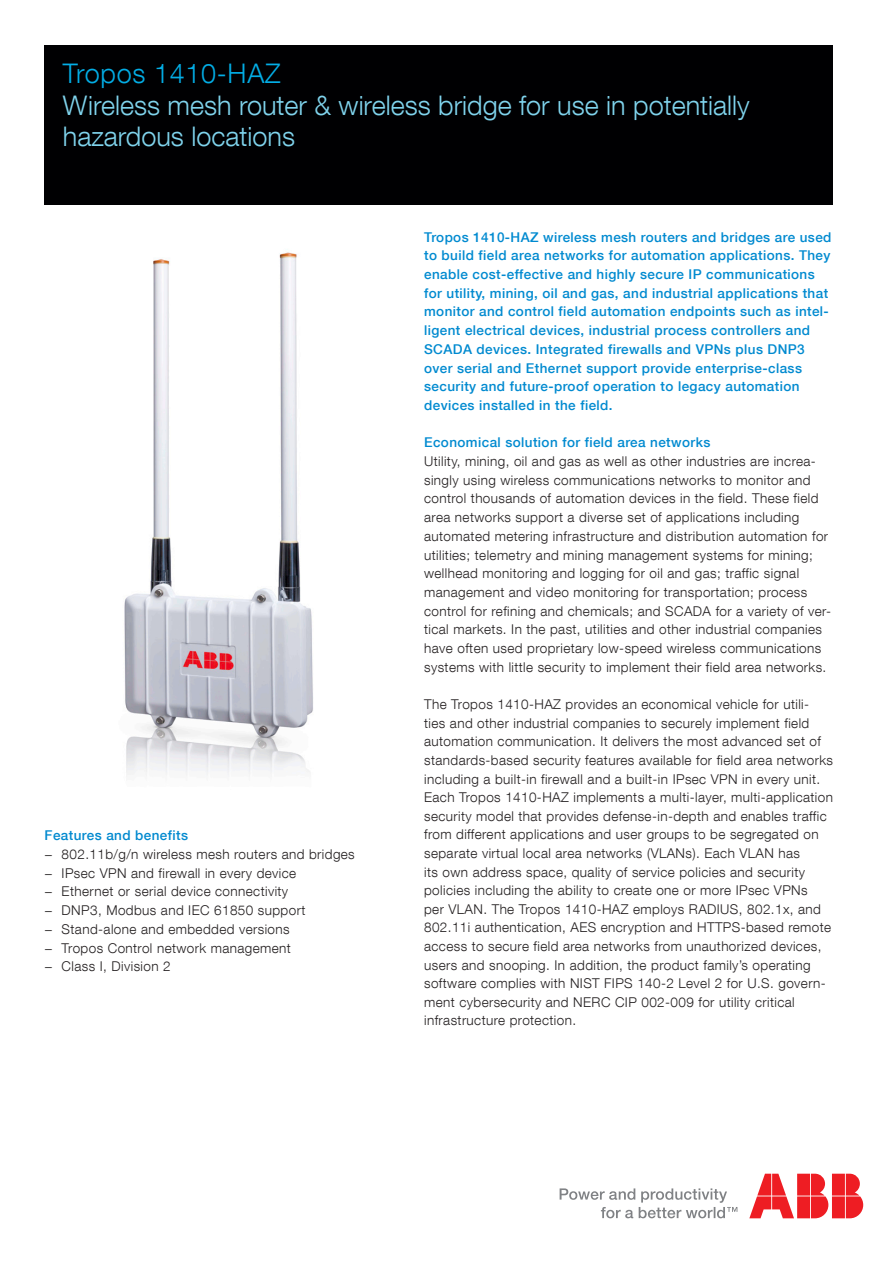
<style>
.page{position:relative;width:893px;height:1263px;background:#fff}
.page>*{position:absolute;margin:0;border:0;box-sizing:border-box;transform-origin:0 0}
.Smaller_cover_title{font:300 27px/31.5px "ABB Neue Helvetica";color:#7fd3ec}
.Smaller_cover_title-2{font:300 27px "ABB Neue Helvetica";letter-spacing:.025em;color:#03ade5}
.Callout_box_-_Text{font:300 13.5px/18.6px "ABB Neue Helvetica";letter-spacing:.03em;color:#231f20}
.t1{font:500 13.5px/18.8px "ABB Neue Helvetica";letter-spacing:.03em;color:#008ad0}
.Body_text_listing{font:300 13.5px "ABB Neue Helvetica";letter-spacing:.03em;color:#231f20}
.t2{font:500 13.5px "ABB Neue Helvetica";letter-spacing:.03em;color:#0089cf}
.s1{font-weight:500;color:#008ad0}
</style>
<div class="page">
<svg style="left:560px;top:1188px;width:177px;height:30px"></svg>
<svg style="left:749px;top:1174px;width:114px;height:44px"></svg>
<div style="left:44px;top:45px;width:789px;height:160px;background:#000002"></div>
<img style="left:124px;top:252px;width:189px;height:524px">
<p class="Smaller_cover_title-2" style="left:63px;top:57px;width:219px">Tropos 1410-HAZ</p>
<p class="Smaller_cover_title" style="left:63px;top:89px;width:688px">Wireless mesh router &amp; wireless bridge for use in potentially hazardous locations</p>
<p class="t2" style="left:45px;top:827px;width:145px">Features and benefits</p>
<p class="Body_text_listing" style="left:45px;top:846px;width:312px">− 802.11b/g/n wireless mesh routers and bridges</p>
<p class="Body_text_listing" style="left:45px;top:865px;width:253px">− IPsec VPN and firewall in every device</p>
<p class="Body_text_listing" style="left:45px;top:883px;width:245px">− Ethernet or serial device connectivity</p>
<p class="Body_text_listing" style="left:45px;top:902px;width:262px">− DNP3, Modbus and IEC 61850 support</p>
<p class="Body_text_listing" style="left:45px;top:921px;width:247px">− Stand-alone and embedded versions</p>
<p class="Body_text_listing" style="left:45px;top:939px;width:248px">− Tropos Control network management</p>
<p class="Body_text_listing" style="left:45px;top:958px;width:128px">− Class I, Division 2</p>
<p class="t1" style="left:424px;top:227px;width:409px">Tropos 1410-HAZ wireless mesh routers and bridges are used to build field area networks for automation applications. They enable cost-effective and highly secure IP communications for utility, mining, oil and gas, and industrial applications that monitor and control field automation endpoints such as intel&shy;ligent electrical devices, industrial process controllers and SCADA devices. Integrated firewalls and VPNs plus DNP3 over serial and Ethernet support provide enterprise-class security and future-proof operation to legacy automation devices installed in the field.</p>
<p class="Callout_box_-_Text" style="left:424px;top:433px;width:408px"><span class="s1">Economical solution for field area networks<br></span>Utility, mining, oil and gas as well as other industries are increa&shy;singly using wireless communications networks to monitor and control thousands of automation devices in the field. These field area networks support a diverse set of applications including automated metering infrastructure and distribution automation for utilities; telemetry and mining management systems for mining; wellhead monitoring and logging for oil and gas; traffic signal management and video monitoring for transportation; process control for refining and chemicals; and SCADA for a variety of ver&shy;tical markets. In the past, utilities and other industrial companies have often used proprietary low-speed wireless communications systems with little security to implement their field area networks.</p>
<p class="Callout_box_-_Text" style="left:424px;top:695px;width:410px">The Tropos 1410-HAZ provides an economical vehicle for utili&shy;ties and other industrial companies to securely implement field automation communication. It delivers the most advanced set of standards-based security features available for field area networks including a built-in firewall and a built-in IPsec VPN in every unit.<br>Each Tropos 1410-HAZ implements a multi-layer, multi-application security model that provides defense-in-depth and enables traffic from different applications and user groups to be segregated on separate virtual local area networks (VLANs). Each VLAN has<br>its own address space, quality of service policies and security policies including the ability to create one or more IPsec VPNs<br>per VLAN. The Tropos 1410-HAZ employs RADIUS, 802.1x, and 802.11i authentication, AES encryption and HTTPS-based remote access to secure field area networks from unauthorized devices, users and snooping. In addition, the product family’s operating software complies with NIST FIPS 140-2 Level 2 for U.S. govern&shy;ment cybersecurity and NERC CIP 002-009 for utility critical infrastructure protection.</p>
</div>
